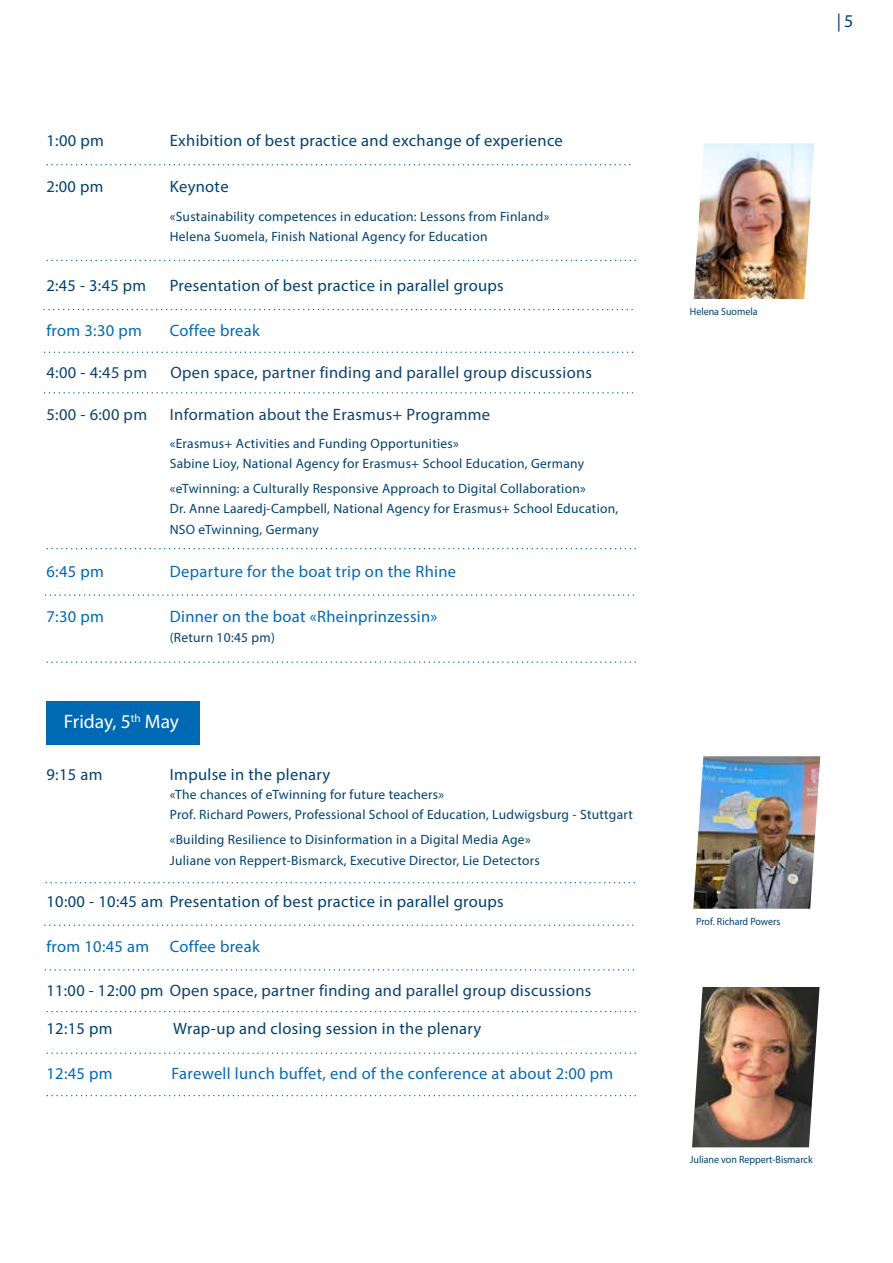
<style>
.page{position:relative;width:893px;height:1263px;background:#fff}
.page>*{position:absolute;margin:0;border:0;box-sizing:border-box;transform-origin:0 0}
.t1{font:19.5px "Myriad Pro";color:#fff}
.t2{font:18px "Myriad Pro";color:#004170}
.t3{font:16.5px "Myriad Pro";letter-spacing:.02em;color:#004170}
.t4{font:16.5px "Myriad Pro";letter-spacing:.02em;color:#0f416e}
.t5{font:16.5px "Myriad Pro";letter-spacing:.02em;color:#0069b4}
.t6{font:16.5px "Myriad Pro";letter-spacing:.02em;color:#0669b3}
.t7{font:13.5px/19.5px "Myriad Pro";letter-spacing:.02em;color:#004170}
.t8{font:10.5px "Myriad Pro";color:#004170;scale:.95 1}
.s1{color:#004170}
</style>
<div class="page">
<svg style="left:47px;top:164px;width:584px;height:1px"></svg>
<svg style="left:47px;top:260px;width:589px;height:1px"></svg>
<svg style="left:47px;top:548px;width:589px;height:1px"></svg>
<svg style="left:45px;top:351px;width:588px;height:2px"></svg>
<img style="left:694px;top:143px;width:120px;height:156px">
<svg style="left:45px;top:594px;width:589px;height:2px"></svg>
<img style="left:693px;top:756px;width:127px;height:153px">
<img style="left:692px;top:987px;width:127px;height:160px">
<div style="left:46px;top:701px;width:154px;height:44px;background:#0069b4"></div>
<svg style="left:45px;top:969px;width:589px;height:2px"></svg>
<svg style="left:47px;top:1095px;width:589px;height:1px"></svg>
<svg style="left:46px;top:882px;width:589px;height:1px"></svg>
<svg style="left:47px;top:661px;width:589px;height:2px"></svg>
<svg style="left:45px;top:392px;width:588px;height:2px"></svg>
<svg style="left:47px;top:1011px;width:589px;height:1px"></svg>
<svg style="left:44px;top:309px;width:589px;height:1px"></svg>
<svg style="left:45px;top:924px;width:589px;height:2px"></svg>
<svg style="left:47px;top:1052px;width:589px;height:2px"></svg>
<p class="t3" style="left:46px;top:130px;width:59px">1:00 pm</p>
<p class="t3" style="left:170px;top:130px;width:395px">Exhibition of best practice and exchange of experience</p>
<p class="t3" style="left:46px;top:177px;width:58px">2:00 pm</p>
<p class="t3" style="left:170px;top:177px;width:60px">Keynote</p>
<p class="t7" style="left:170px;top:206px;width:381px">«Sustainability competences in education: Lessons from Finland»<br>Helena Suomela, Finish National Agency for Education</p>
<p class="t3" style="left:46px;top:275px;width:101px">2:45 - 3:45 pm</p>
<p class="t3" style="left:170px;top:275px;width:335px">Presentation of best practice in parallel groups</p>
<p class="t5" style="left:46px;top:320px;width:97px">from 3:30 pm</p>
<p class="t5" style="left:170px;top:320px;width:92px">Coffee break</p>
<p class="t4" style="left:46px;top:362px;width:102px">4:00 - 4:45 pm</p>
<p class="t4" style="left:170px;top:362px;width:423px">Open space, partner finding and parallel group discussions</p>
<p class="t4" style="left:46px;top:404px;width:102px">5:00 - 6:00 pm</p>
<p class="t4" style="left:170px;top:404px;width:322px">Information about the Erasmus+ Programme</p>
<p class="t7" style="left:170px;top:434px;width:416px">«Erasmus+ Activities and Funding Opportunities»<br>Sabine Lioy, National Agency for Erasmus+ School Education, Germany</p>
<p class="t7" style="left:170px;top:479px;width:450px">«eTwinning: a Culturally Responsive Approach to Digital Collaboration»<br>Dr. Anne Laaredj-Campbell, National Agency for Erasmus+ School Education,</p>
<p class="t7" style="left:170px;top:519px;width:151px">NSO eTwinning, Germany</p>
<p class="t5" style="left:46px;top:561px;width:59px">6:45 pm</p>
<p class="t6" style="left:170px;top:561px;width:288px">Departure for the boat trip on the Rhine</p>
<p class="t5" style="left:47px;top:606px;width:59px">7:30 pm</p>
<p class="t5" style="left:170px;top:606px;width:269px">Dinner on the boat «Rheinprinzessin»</p>
<p class="t7" style="left:170px;top:627px;width:107px">(Return 10:45 pm)</p>
<h1 class="t1" style="left:64px;top:710px;width:117px">Friday, 5<sup>th</sup> May</h1>
<p class="t3" style="left:46px;top:764px;width:58px">9:15 am</p>
<p class="t3" style="left:170px;top:764px;width:162px">Impulse in the plenary</p>
<p class="t7" style="left:170px;top:785px;width:465px">«The chances of eTwinning for future teachers»<br>Prof. Richard Powers, Professional School of Education, Ludwigsburg - Stuttgart</p>
<p class="t7" style="left:170px;top:829px;width:371px;line-height:21px">«Building Resilience to Disinformation in a Digital Media Age»<br>Juliane von Reppert-Bismarck, Executive Director, Lie Detectors</p>
<p class="t3" style="left:46px;top:891px;width:459px">10:00 - 10:45 am Presentation of best practice in parallel groups</p>
<p class="t5" style="left:46px;top:936px;width:215px">from 10:45 am Coffee break</p>
<p class="t4" style="left:46px;top:980px;width:546px"><span class="s1">11:00 - 12:00 pm</span> Open space, partner finding and parallel group discussions</p>
<p class="t3" style="left:46px;top:1018px;width:68px">12:15 pm</p>
<p class="t3" style="left:173px;top:1018px;width:310px">Wrap-up and closing session in the plenary</p>
<p class="t5" style="left:46px;top:1063px;width:68px">12:45 pm</p>
<p class="t6" style="left:172px;top:1063px;width:443px">Farewell lunch buffet, end of the conference at about 2:00 pm</p>
<h2 class="t2" style="left:837px;top:10px;width:18px">| 5</h2>
<p class="t8" style="left:690px;top:304px;width:73px">Helena Suomela</p>
<p class="t8" style="left:696px;top:915px;width:90px">Prof. Richard Powers</p>
<p class="t8" style="left:690px;top:1153px;width:131px">Juliane von Reppert-Bismarck</p>
</div>
